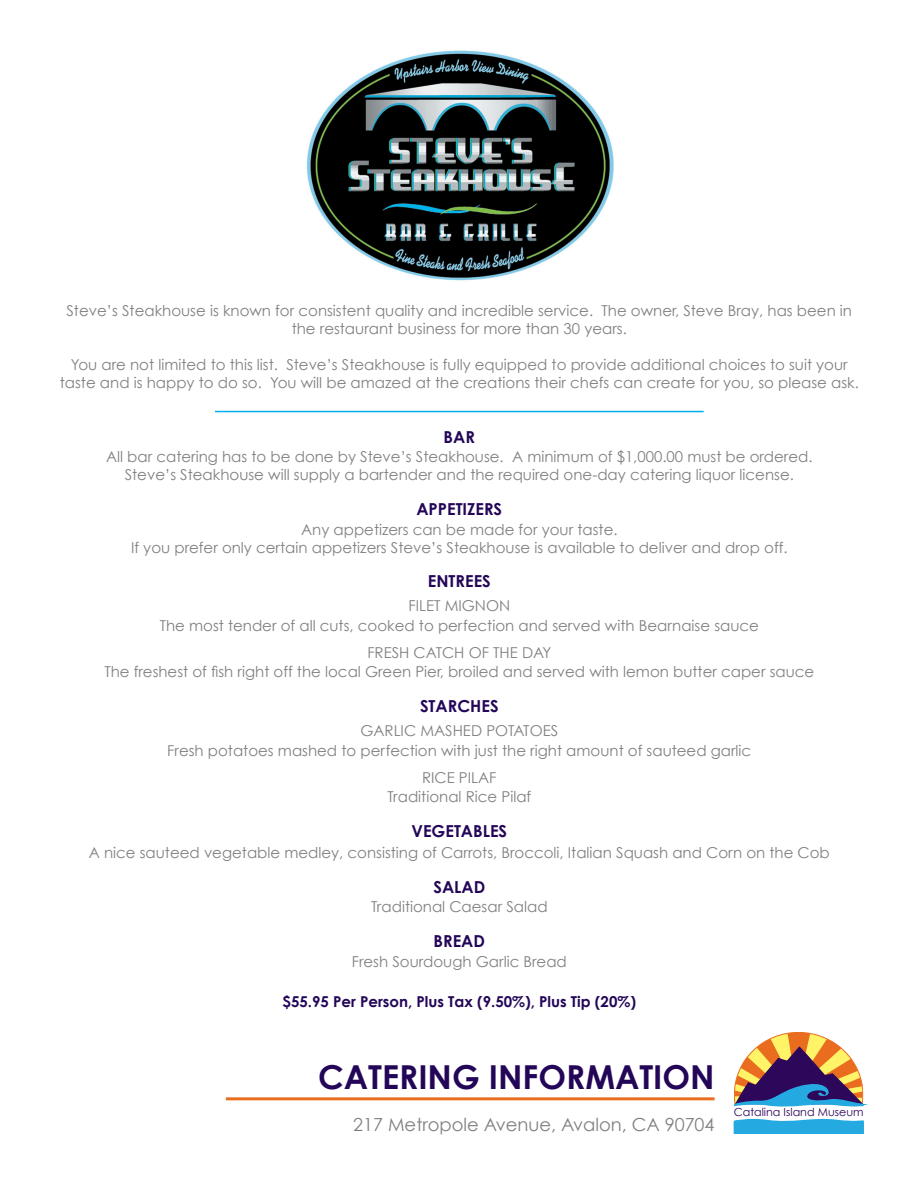
<style>
.page{position:relative;width:918px;height:1188px;background:#fff}
.page>*{position:absolute;margin:0;border:0;box-sizing:border-box;transform-origin:0 0}
.t1{font:700 33px "Century Gothic";color:#230658}
.t2{font:18px "Century Gothic";color:#808083}
.t3{font:700 16.5px "Century Gothic";color:#230658}
.t4{font:15px/18px "Century Gothic";color:#808083;text-align:center}
.t5{font:700 15px "Century Gothic";color:#230658}
.t6{font:11.1px "Century Gothic";color:#2d075a}
</style>
<div class="page">
<svg style="left:734px;top:1032px;width:131px;height:75px"></svg>
<svg style="left:733px;top:1118px;width:131px;height:16px;background:#3fb4e4"></svg>
<hr style="left:226px;top:1097px;width:489px;height:3px;background:#ea6d1f">
<img style="left:306px;top:50px;width:308px;height:231px">
<hr style="left:215px;top:411px;width:489px;height:1px;background:#00aeef">
<p class="t4" style="left:67px;top:302px;width:787px">Steve’s Steakhouse is known for consistent quality and incredible service. The owner, Steve Bray, has been in the restaurant business for more than 30 years.</p>
<p class="t4" style="left:60px;top:356px;width:801px">You are not limited to this list. Steve’s Steakhouse is fully equipped to provide additional choices to suit your taste and is happy to do so. You will be amazed at the creations their chefs can create for you, so please ask.</p>
<p class="t3" style="left:444px;top:427px;width:33px">BAR</p>
<p class="t4" style="left:106px;top:448px;width:708px">All bar catering has to be done by Steve’s Steakhouse. A minimum of $1,000.00 must be ordered.<br>Steve’s Steakhouse will supply a bartender and the required one-day catering liquor license.</p>
<p class="t3" style="left:416px;top:499px;width:87px">APPETIZERS</p>
<p class="t4" style="left:301px;top:520px;width:318px">Any appetizers can be made for your taste.</p>
<p class="t4" style="left:131px;top:538px;width:658px">If you prefer only certain appetizers Steve’s Steakhouse is available to deliver and drop off.</p>
<p class="t3" style="left:428px;top:571px;width:65px">ENTREES</p>
<p class="t4" style="left:408px;top:597px;width:103px">FILET MIGNON</p>
<p class="t4" style="left:160px;top:616px;width:601px">The most tender of all cuts, cooked to perfection and served with Bearnaise sauce</p>
<p class="t4" style="left:367px;top:643px;width:185px">FRESH CATCH OF THE DAY</p>
<p class="t4" style="left:104px;top:663px;width:711px">The freshest of fish right off the local Green Pier, broiled and served with lemon butter caper sauce</p>
<p class="t3" style="left:420px;top:696px;width:80px">STARCHES</p>
<p class="t4" style="left:360px;top:722px;width:199px">GARLIC MASHED POTATOES</p>
<p class="t4" style="left:167px;top:741px;width:586px">Fresh potatoes mashed to perfection with just the right amount of sauteed garlic</p>
<p class="t4" style="left:422px;top:768px;width:76px">RICE PILAF</p>
<p class="t4" style="left:387px;top:788px;width:145px">Traditional Rice Pilaf</p>
<p class="t3" style="left:411px;top:821px;width:97px">VEGETABLES</p>
<p class="t4" style="left:89px;top:843px;width:743px">A nice sauteed vegetable medley, consisting of Carrots, Broccoli, Italian Squash and Corn on the Cob</p>
<p class="t3" style="left:433px;top:877px;width:53px">SALAD</p>
<p class="t4" style="left:371px;top:898px;width:178px">Traditional Caesar Salad</p>
<p class="t3" style="left:434px;top:931px;width:53px">BREAD</p>
<p class="t4" style="left:352px;top:952px;width:217px">Fresh Sourdough Garlic Bread</p>
<p class="t5" style="left:283px;top:992px;width:355px">$55.95 Per Person, Plus Tax (9.50%), Plus Tip (20%)</p>
<p class="t1" style="left:318px;top:1056px;width:398px">CATERING INFORMATION</p>
<p class="t2" style="left:353px;top:1114px;width:363px">217 Metropole Avenue, Avalon, CA 90704</p>
<p class="t6" style="left:734px;top:1105px;width:131px">Catalina Island Museum</p>
</div>
